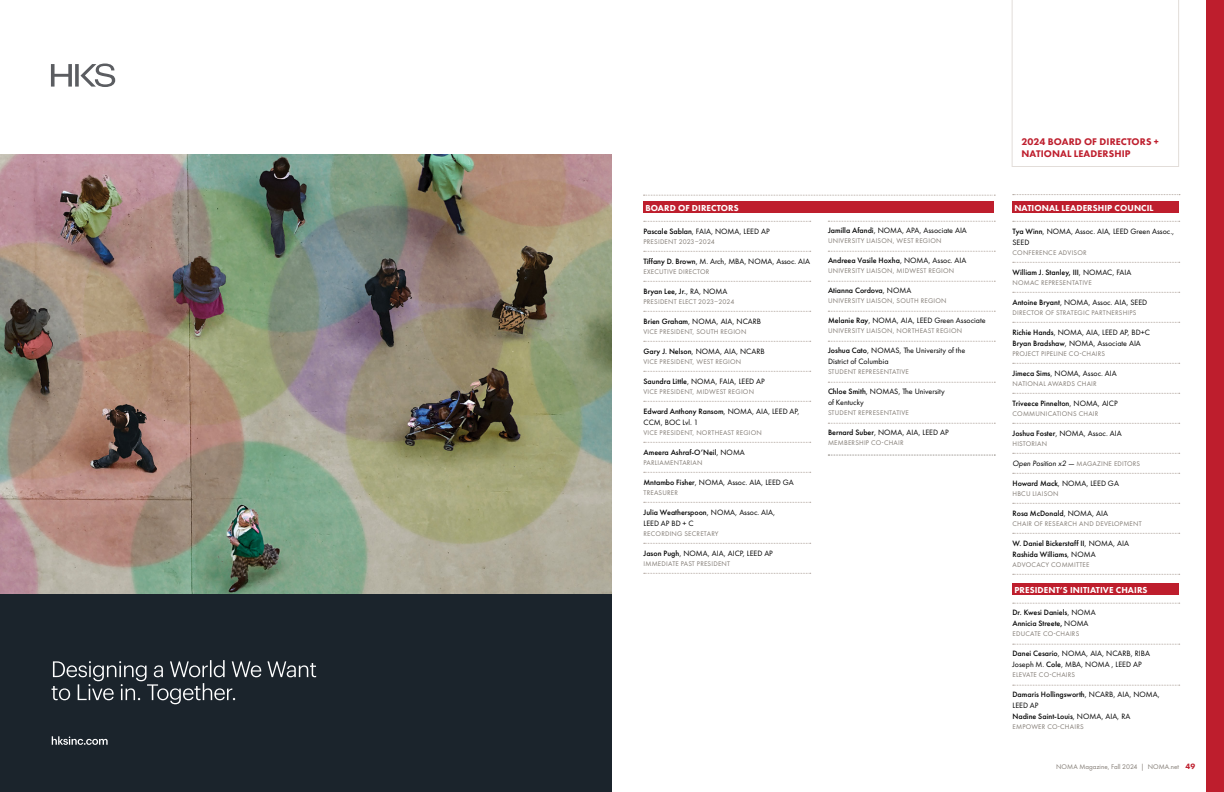
<style>
.page{position:relative;width:1224px;height:792px;background:#fff}
.page>*{position:absolute;margin:0;border:0;box-sizing:border-box;transform-origin:0 0}
.t1{font:800 10px/12px "Futura PT";letter-spacing:.01em;color:#be1e2d}
.t2{font:800 9px "Futura PT";letter-spacing:.01em;color:#fff}
.t3{font:8px/11px "Futura PT";color:#000}
.t4{font:500 8px/11px "Futura PT";color:#000}
.t5{font:italic 8px "Futura PT";color:#000}
.t6{font:7px "Futura PT";letter-spacing:.03em;color:#827b74}
.t7{font:7px "Futura PT";color:#827b74}
.s1{font-weight:500}
.s2{font-weight:400}
.s3{font-style:normal;font-size:7px;color:#827b74}
.s4{font-weight:800;font-size:8px;color:#be1e2d}
</style>
<div class="page">
<div style="left:1206px;top:0;width:18px;height:792px;background:#be1e2d"></div>
<div style="left:0;top:588px;width:612px;height:204px;background:#1b242c"></div>
<svg style="left:52px;top:660px;width:264px;height:44px"></svg>
<svg style="left:52px;top:736px;width:56px;height:9px"></svg>
<img style="left:0;top:154px;width:612px;height:440px">
<svg style="left:51px;top:64px;width:64px;height:23px"></svg>
<div style="left:644px;top:201px;width:350px;height:12px;background:#be1e2d"></div>
<svg style="left:1012px;top:0;width:167px;height:167px"></svg>
<svg style="left:644px;top:221px;width:167px;height:1px"></svg>
<svg style="left:644px;top:251px;width:167px;height:1px"></svg>
<svg style="left:644px;top:281px;width:167px;height:1px"></svg>
<svg style="left:644px;top:311px;width:167px;height:1px"></svg>
<svg style="left:644px;top:341px;width:167px;height:1px"></svg>
<svg style="left:644px;top:371px;width:167px;height:1px"></svg>
<svg style="left:644px;top:401px;width:167px;height:1px"></svg>
<svg style="left:644px;top:442px;width:167px;height:1px"></svg>
<svg style="left:644px;top:472px;width:167px;height:1px"></svg>
<svg style="left:644px;top:502px;width:167px;height:1px"></svg>
<svg style="left:644px;top:543px;width:167px;height:1px"></svg>
<svg style="left:644px;top:573px;width:167px;height:1px"></svg>
<svg style="left:828px;top:221px;width:167px;height:1px"></svg>
<svg style="left:828px;top:251px;width:167px;height:1px"></svg>
<svg style="left:828px;top:281px;width:167px;height:1px"></svg>
<svg style="left:828px;top:311px;width:167px;height:1px"></svg>
<svg style="left:828px;top:341px;width:167px;height:1px"></svg>
<svg style="left:828px;top:382px;width:167px;height:1px"></svg>
<svg style="left:828px;top:423px;width:167px;height:1px"></svg>
<svg style="left:828px;top:455px;width:167px;height:1px"></svg>
<svg style="left:644px;top:195px;width:351px;height:1px"></svg>
<svg style="left:1013px;top:194px;width:167px;height:1px"></svg>
<div style="left:1012px;top:201px;width:167px;height:12px;background:#be1e2d"></div>
<div style="left:1012px;top:584px;width:167px;height:11px;background:#be1e2d"></div>
<svg style="left:1013px;top:221px;width:167px;height:1px"></svg>
<svg style="left:1013px;top:262px;width:167px;height:1px"></svg>
<svg style="left:1013px;top:292px;width:167px;height:1px"></svg>
<svg style="left:1013px;top:322px;width:167px;height:1px"></svg>
<svg style="left:1013px;top:363px;width:167px;height:1px"></svg>
<svg style="left:1013px;top:393px;width:167px;height:1px"></svg>
<svg style="left:1013px;top:423px;width:167px;height:1px"></svg>
<svg style="left:1013px;top:453px;width:167px;height:1px"></svg>
<svg style="left:1013px;top:473px;width:167px;height:1px"></svg>
<svg style="left:1013px;top:503px;width:167px;height:1px"></svg>
<svg style="left:1013px;top:533px;width:167px;height:1px"></svg>
<svg style="left:1013px;top:574px;width:167px;height:1px"></svg>
<svg style="left:1013px;top:603px;width:167px;height:1px"></svg>
<svg style="left:1013px;top:644px;width:167px;height:1px"></svg>
<svg style="left:1013px;top:685px;width:167px;height:1px"></svg>
<p class="t2" style="left:645px;top:202px;width:95px">BOARD OF DIRECTORS</p>
<p class="t3" style="left:644px;top:225px;width:128px"><span class="s1">Pascale Sablan</span>, FAIA, NOMA, LEED AP</p>
<p class="t6" style="left:644px;top:237px;width:73px">PRESIDENT 2023–2024</p>
<p class="t3" style="left:644px;top:255px;width:168px"><span class="s1">Tiffany D. Brown</span>, M. Arch, MBA, NOMA, Assoc. AIA</p>
<p class="t6" style="left:644px;top:267px;width:67px">EXECUTIVE DIRECTOR</p>
<p class="t4" style="left:644px;top:285px;width:85px">Bryan Lee, Jr.<span class="s2">, RA, NOMA</span></p>
<p class="t6" style="left:644px;top:297px;width:92px">PRESIDENT ELECT 2023–2024</p>
<p class="t3" style="left:644px;top:315px;width:119px"><span class="s1">Brien Graham</span>, NOMA, AIA, NCARB</p>
<p class="t6" style="left:644px;top:327px;width:104px">VICE PRESIDENT, SOUTH REGION</p>
<p class="t3" style="left:644px;top:345px;width:123px"><span class="s1">Gary J. Nelson</span>, NOMA, AIA, NCARB</p>
<p class="t6" style="left:644px;top:357px;width:99px">VICE PRESIDENT, WEST REGION</p>
<p class="t3" style="left:644px;top:375px;width:123px"><span class="s1">Saundra Little</span>, NOMA, FAIA, LEED AP</p>
<p class="t6" style="left:644px;top:387px;width:112px">VICE PRESIDENT, MIDWEST REGION</p>
<p class="t3" style="left:644px;top:405px;width:158px"><span class="s1">Edward Anthony Ransom</span>, NOMA, AIA, LEED AP,<br>CCM, BOC Lvl. 1</p>
<p class="t6" style="left:644px;top:428px;width:120px">VICE PRESIDENT, NORTHEAST REGION</p>
<p class="t4" style="left:644px;top:446px;width:103px">Ameera Ashraf-O’Neil<span class="s2">, NOMA</span></p>
<p class="t6" style="left:644px;top:458px;width:60px">PARLIAMENTARIAN</p>
<p class="t3" style="left:644px;top:476px;width:152px"><span class="s1">Mntambo Fisher</span>, NOMA, Assoc. AIA, LEED GA</p>
<p class="t6" style="left:644px;top:488px;width:36px">TREASURER</p>
<p class="t3" style="left:644px;top:506px;width:133px"><span class="s1">Julia Weatherspoon</span>, NOMA, Assoc. AIA,<br>LEED AP BD + C</p>
<p class="t6" style="left:644px;top:529px;width:77px">RECORDING SECRETARY</p>
<p class="t3" style="left:644px;top:547px;width:131px"><span class="s1">Jason Pugh</span>, NOMA, AIA, AICP, LEED AP</p>
<p class="t6" style="left:644px;top:559px;width:88px">IMMEDIATE PAST PRESIDENT</p>
<p class="t3" style="left:828px;top:225px;width:140px"><span class="s1">Jamilla Afandi</span>, NOMA, APA, Associate AIA</p>
<p class="t6" style="left:828px;top:237px;width:115px">UNIVERSITY LIAISON, WEST REGION</p>
<p class="t4" style="left:828px;top:255px;width:140px">Andreea Vasile Hoxha<span class="s2">, NOMA, Assoc. AIA</span></p>
<p class="t6" style="left:828px;top:267px;width:128px">UNIVERSITY LIAISON, MIDWEST REGION</p>
<p class="t4" style="left:828px;top:285px;width:85px">Atianna Cordova<span class="s2">, NOMA</span></p>
<p class="t6" style="left:828px;top:297px;width:120px">UNIVERSITY LIAISON, SOUTH REGION</p>
<p class="t3" style="left:828px;top:315px;width:159px"><span class="s1">Melanie Ray</span>, NOMA, AIA, LEED Green Associate</p>
<p class="t6" style="left:828px;top:327px;width:136px">UNIVERSITY LIAISON, NORTHEAST REGION</p>
<p class="t3" style="left:828px;top:345px;width:139px"><span class="s1">Joshua Cato</span>, NOMAS, The University of the<br>District of Columbia</p>
<p class="t6" style="left:828px;top:368px;width:82px">STUDENT REPRESENTATIVE</p>
<p class="t3" style="left:828px;top:386px;width:118px"><span class="s1">Chloe Smith</span>, NOMAS, The University of Kentucky</p>
<p class="t6" style="left:828px;top:409px;width:82px">STUDENT REPRESENTATIVE</p>
<p class="t3" style="left:828px;top:427px;width:122px"><span class="s1">Bernard Suber</span>, NOMA, AIA, LEED AP</p>
<p class="t6" style="left:828px;top:439px;width:77px">MEMBERSHIP CO-CHAIR</p>
<p class="t1" style="left:1022px;top:136px;width:139px">2024 BOARD OF DIRECTORS +<br>NATIONAL LEADERSHIP</p>
<p class="t2" style="left:1014px;top:202px;width:141px">NATIONAL LEADERSHIP COUNCIL</p>
<p class="t3" style="left:1012px;top:225px;width:163px"><span class="s1">Tya Winn</span>, NOMA, Assoc. AIA, LEED Green Assoc.,<br>SEED</p>
<p class="t6" style="left:1013px;top:248px;width:76px">CONFERENCE ADVISOR</p>
<p class="t4" style="left:1012px;top:266px;width:121px">William J. Stanley, III<span class="s2">, NOMAC, FAIA</span></p>
<p class="t6" style="left:1013px;top:278px;width:81px">NOMAC REPRESENTATIVE</p>
<p class="t3" style="left:1012px;top:296px;width:136px"><span class="s1">Antoine Bryant</span>, NOMA, Assoc. AIA, SEED</p>
<p class="t6" style="left:1013px;top:308px;width:126px">DIRECTOR OF STRATEGIC PARTNERSHIPS</p>
<p class="t3" style="left:1012px;top:326px;width:139px"><span class="s1">Richie Hands</span>, NOMA, AIA, LEED AP, BD+C<br><span class="s1">Bryan Bradshaw</span>, NOMA, Associate AIA</p>
<p class="t6" style="left:1013px;top:349px;width:94px">PROJECT PIPELINE CO-CHAIRS</p>
<p class="t3" style="left:1012px;top:367px;width:106px"><span class="s1">Jimeca Sims</span>, NOMA, Assoc. AIA</p>
<p class="t6" style="left:1013px;top:379px;width:86px">NATIONAL AWARDS CHAIR</p>
<p class="t4" style="left:1012px;top:397px;width:107px">Triveece Pinnelton<span class="s2">, NOMA, AICP</span></p>
<p class="t6" style="left:1013px;top:409px;width:87px">COMMUNICATIONS CHAIR</p>
<p class="t3" style="left:1012px;top:427px;width:111px"><span class="s1">Joshua Foster</span>, NOMA, Assoc. AIA</p>
<p class="t6" style="left:1013px;top:439px;width:36px">HISTORIAN</p>
<p class="t5" style="left:1012px;top:458px;width:129px">Open Position x2 — <span class="s3">MAGAZINE EDITORS</span></p>
<p class="t3" style="left:1012px;top:477px;width:108px"><span class="s1">Howard Mack</span>, NOMA, LEED GA</p>
<p class="t6" style="left:1013px;top:489px;width:48px">HBCU LIAISON</p>
<p class="t4" style="left:1012px;top:507px;width:97px">Rosa McDonald<span class="s2">, NOMA, AIA</span></p>
<p class="t6" style="left:1013px;top:519px;width:131px">CHAIR OF RESEARCH AND DEVELOPMENT</p>
<p class="t4" style="left:1012px;top:537px;width:118px">W. Daniel Bickerstaff II<span class="s2">, NOMA, AIA<br></span>Rashida Williams<span class="s2">, NOMA</span></p>
<p class="t6" style="left:1013px;top:560px;width:79px">ADVOCACY COMMITTEE</p>
<p class="t2" style="left:1014px;top:584px;width:135px">PRESIDENT’S INITIATIVE CHAIRS</p>
<p class="t4" style="left:1012px;top:607px;width:85px">Dr. Kwesi Daniels<span class="s2">, NOMA<br></span>Annicia Streete, <span class="s2">NOMA</span></p>
<p class="t6" style="left:1013px;top:630px;width:68px">EDUCATE CO-CHAIRS</p>
<p class="t3" style="left:1012px;top:648px;width:139px"><span class="s1">Danei Cesario</span>, NOMA, AIA, NCARB, RIBA<br>Joseph M. <span class="s1">Cole</span>, MBA, NOMA , LEED AP</p>
<p class="t6" style="left:1013px;top:671px;width:64px">ELEVATE CO-CHAIRS</p>
<p class="t4" style="left:1012px;top:689px;width:149px">Damaris Hollingsworth<span class="s2">, NCARB, AIA, NOMA,<br>LEED AP<br></span>Nadine Saint-Louis<span class="s2">, NOMA, AIA, RA</span></p>
<p class="t6" style="left:1013px;top:723px;width:73px">EMPOWER CO-CHAIRS</p>
<p class="t7" style="left:1056px;top:763px;width:141px">NOMA Magazine, Fall 2024 | NOMA.net <span class="s4">49</span></p>
</div>
